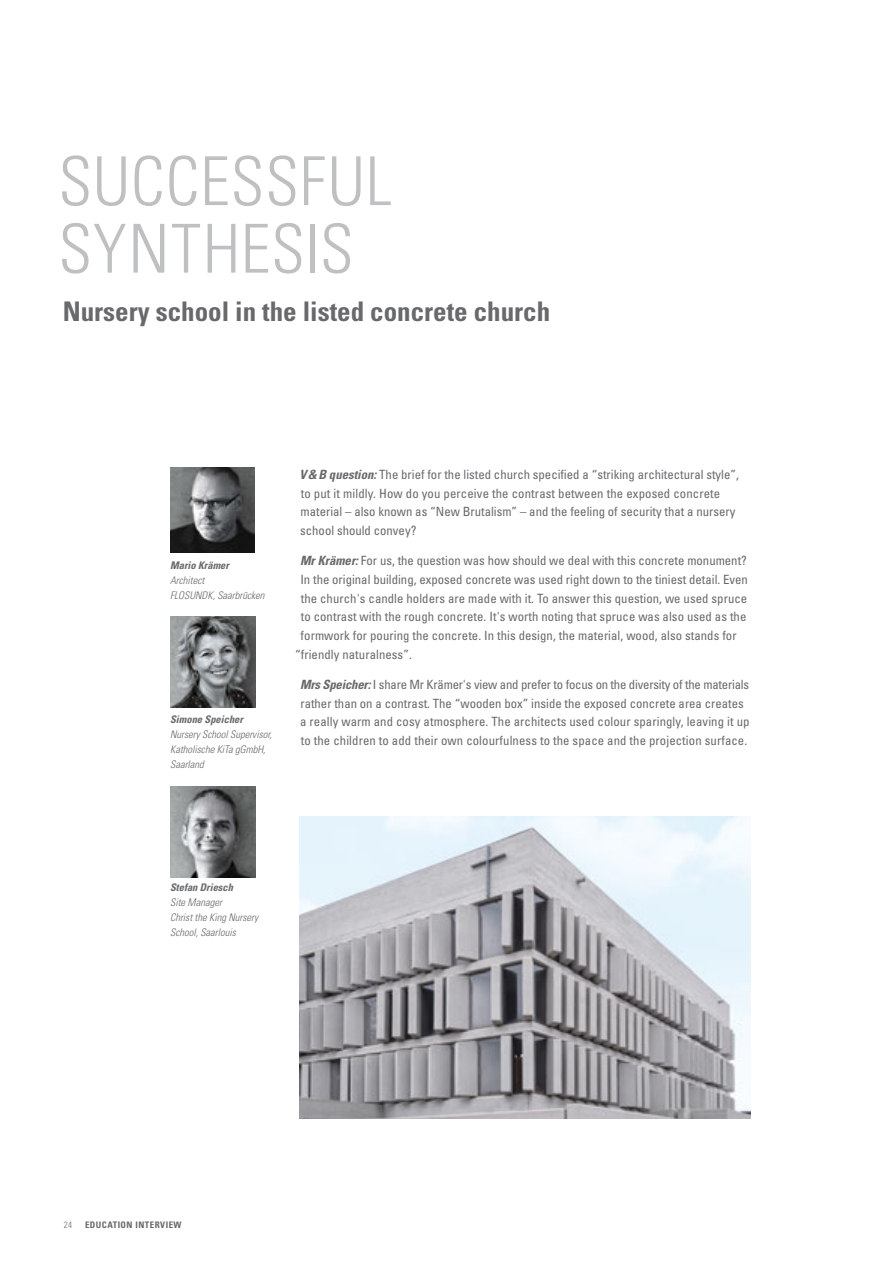
<style>
.page{position:relative;width:893px;height:1263px;background:#fff}
.page>*{position:absolute;margin:0;border:0;box-sizing:border-box;transform-origin:0 0}
.t1{font:300 condensed 67.5px/67.5px "Univers LT";letter-spacing:.01em;color:#bfc0c1}
.t2{font:700 condensed 27px "Univers LT";color:#67696b}
.t3{font:condensed 12.75px/18.8px "Univers LT";letter-spacing:.005em;color:#67696b}
.t4{font:italic 300 condensed 10.5px/15px "Univers LT";color:#67696b}
.t5{font:italic 700 condensed 10.5px "Univers LT";color:#67696b}
.t6{font:700 condensed 9px "Univers LT";letter-spacing:.05em;color:#67696b}
.t7{font:300 condensed 9px "Univers LT";color:#67696b}
.s1{font-weight:700;font-style:italic}
</style>
<div class="page">
<img style="left:170px;top:617px;width:85px;height:91px">
<img style="left:170px;top:787px;width:85px;height:91px">
<img style="left:170px;top:468px;width:85px;height:85px">
<img style="left:300px;top:817px;width:450px;height:301px">
<h1 class="t1" style="left:58px;top:148px;width:335px">SUCCESSFUL<br>SYNTHESIS</h1>
<h2 class="t2" style="left:63px;top:295px;width:489px">Nursery school in the listed concrete church</h2>
<p class="t5" style="left:170px;top:559px;width:60px">Mario Krämer</p>
<p class="t4" style="left:170px;top:573px;width:96px">Architect<br>FLOSUNDK, Saarbrücken</p>
<p class="t5" style="left:170px;top:712px;width:74px">Simone Speicher</p>
<p class="t4" style="left:170px;top:726px;width:103px">Nursery School Supervisor,<br>Katholische KiTa gGmbH,<br>Saarland</p>
<p class="t3" style="left:300px;top:465px;width:441px"><span class="s1">V&amp;B question:</span> The brief for the listed church specified a “striking architectural style”, to put it mildly. How do you perceive the contrast between the exposed concrete material – also known as “New Brutalism” – and the feeling of security that a nursery school should convey?</p>
<p class="t3" style="left:300px;top:551px;width:448px"><span class="s1">Mr Krämer:</span> For us, the question was how should we deal with this concrete monument?</p>
<p class="t3" style="left:300px;top:570px;width:449px">In the original building, exposed concrete was used right down to the tiniest detail. Even</p>
<p class="t3" style="left:301px;top:589px;width:448px">the church's candle holders are made with it. To answer this question, we used spruce</p>
<p class="t3" style="left:301px;top:607px;width:447px">to contrast with the rough concrete. It's worth noting that spruce was also used as the</p>
<p class="t3" style="left:301px;top:626px;width:437px">formwork for pouring the concrete. In this design, the material, wood, also stands for</p>
<p class="t3" style="left:295px;top:645px;width:118px">“friendly naturalness”.</p>
<p class="t3" style="left:300px;top:675px;width:451px"><span class="s1">Mrs Speicher:</span> I share Mr Krämer's view and prefer to focus on the diversity of the materials rather than on a contrast. The “wooden box” inside the exposed concrete area creates a really warm and cosy atmosphere. The architects used colour sparingly, leaving it up to the children to add their own colourfulness to the space and the projection surface.</p>
<p class="t5" style="left:170px;top:881px;width:64px">Stefan Driesch</p>
<p class="t4" style="left:170px;top:895px;width:90px">Site Manager<br>Christ the King Nursery<br>School, Saarlouis</p>
<p class="t7" style="left:64px;top:1219px;width:10px">24</p>
<p class="t6" style="left:85px;top:1219px;width:98px">EDUCATION INTERVIEW</p>
</div>
